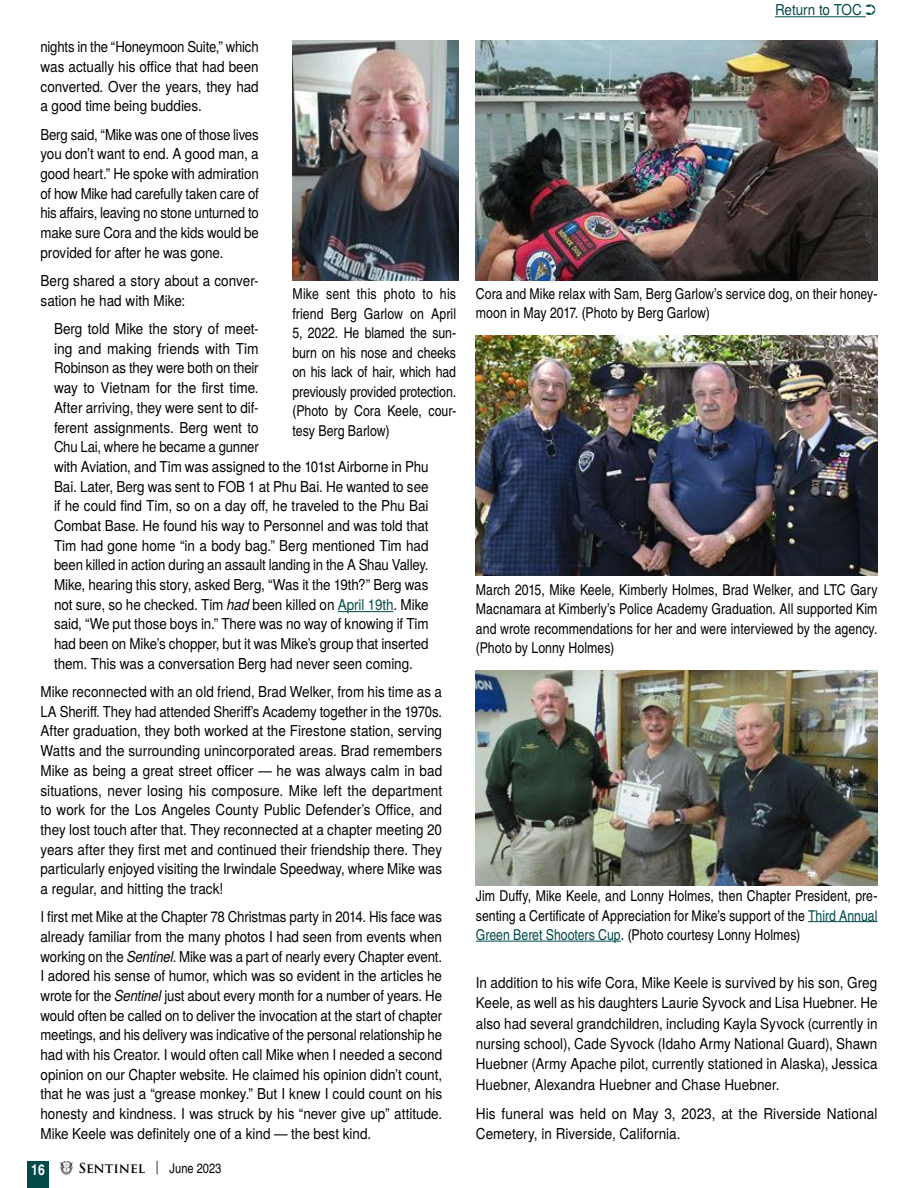
<style>
.page{position:relative;width:918px;height:1188px;background:#fff}
.page>*{position:absolute;margin:0;border:0;box-sizing:border-box;transform-origin:0 0}
.t1{font:15px/19.6px "Te X Gyre Heros";letter-spacing:-.005em;color:#000;scale:.9 1}
.t2{font:15px/19.6px "Te X Gyre Heros";letter-spacing:-.005em;color:#000;text-align:justify;scale:.89 1}
.t3{font:15px/19.5px "Te X Gyre Heros Condensed";color:#000;text-align:justify}
.t4{font:15px/19.6px "Te X Gyre Heros";letter-spacing:-.005em;color:#000;text-align:justify;scale:.88 1}
.t5{font:15px/20.2px "Te X Gyre Heros";letter-spacing:-.005em;color:#000;scale:.91 1}
.t6{font:15px "Te X Gyre Heros";letter-spacing:-.005em;color:#004a49;scale:.9 1}
.t7{font:700 15px "Te X Gyre Heros Condensed";color:#fff}
.t8{font:700 13.5px "Trajan Pro";color:#000}
.s1{font-style:italic}
.s2{color:#004a49}
.s3{font-weight:400}
.s4{font-family:"Te X Gyre Heros Condensed";font-weight:400}
</style>
<div class="page">
<svg style="left:59px;top:1161px;width:15px;height:14px"></svg>
<div style="left:27px;top:1161px;width:22px;height:27px;background:#004a49"></div>
<hr style="left:338px;top:611px;width:55px;height:1px;background:#004a49">
<img style="left:293px;top:40px;width:166px;height:241px">
<hr style="left:808px;top:921px;width:69px;height:1px;background:#004a49">
<hr style="left:476px;top:941px;width:145px;height:1px;background:#004a49">
<img style="left:476px;top:40px;width:402px;height:240px">
<img style="left:476px;top:336px;width:402px;height:240px">
<img style="left:476px;top:670px;width:402px;height:216px">
<hr style="left:775px;top:16px;width:91px;height:1px;background:#004a49">
<p class="t6" style="left:775px;top:-2px;width:114px">Return to TOC ➲</p>
<p class="t4" style="left:40px;top:36px;width:250px">nights in the “Honeymoon Suite,” which was actually his office that had been converted. Over the years, they had a good time being buddies.</p>
<p class="t4" style="left:40px;top:123px;width:250px">Berg said, “Mike was one of those lives you don’t want to end. A good man, a good heart.” He spoke with admiration of how Mike had carefully taken care of his affairs, leaving no stone unturned to make sure Cora and the kids would be provided for after he was gone.</p>
<p class="t1" style="left:40px;top:270px;width:244px">Berg shared a story about a conver&shy;sation he had with Mike:</p>
<p class="t1" style="left:54px;top:318px;width:418px">Berg told Mike the story of meet-<br>ing and making friends with Tim<br>Robinson as they were both on their<br>way to Vietnam for the first time.<br>After arriving, they were sent to dif-<br>ferent assignments. Berg went to<br>Chu Lai, where he became a gunner<br>with Aviation, and Tim was assigned to the 101st Airborne in Phu Bai. Later, Berg was sent to FOB 1 at Phu Bai. He wanted to see if he could find Tim, so on a day off, he traveled to the Phu Bai Combat Base. He found his way to Personnel and was told that Tim had gone home “in a body bag.” Berg mentioned Tim had been killed in action during an assault landing in the A Shau Valley.<br>Mike, hearing this story, asked Berg, “Was it the 19th?” Berg was not sure, so he checked. Tim <span class="s1">had</span> been killed on <span class="s2">April 19th</span>. Mike said, “We put those boys in.” There was no way of knowing if Tim had been on Mike’s chopper, but it was Mike’s group that inserted them. This was a conversation Berg had never seen coming.</p>
<p class="t1" style="left:40px;top:681px;width:448px;text-align:justify">Mike reconnected with an old friend, Brad Welker, from his time as a LA Sheriff. They had attended Sheriff’s Academy together in the 1970s.<br>After graduation, they both worked at the Firestone station, serving Watts and the surrounding unincorporated areas. Brad remembers Mike as being a great street officer — he was always calm in bad situations, never losing his composure. Mike left the department to work for the Los Angeles County Public Defender’s Office, and they lost touch after that. They reconnected at a chapter meeting 20 years after they first met and continued their friendship there. They particularly enjoyed visiting the Irwindale Speedway, where Mike was a regular, and hitting the track!</p>
<p class="t2" style="left:40px;top:906px;width:453px">I first met Mike at the Chapter 78 Christmas party in 2014. His face was already familiar from the many photos I had seen from events when working on the <span class="s1">Sentinel</span>. Mike was a part of nearly every Chapter event.<br>I adored his sense of humor, which was so evident in the articles he wrote for the <span class="s1">Sentinel</span> just about every month for a number of years. He would often be called on to deliver the invocation at the start of chapter meetings, and his delivery was indicative of the personal relationship he had with his Creator. I would often call Mike when I needed a second opinion on our Chapter website. He claimed his opinion didn’t count, that he was just a “grease monkey.” But I knew I could count on his honesty and kindness. I was struck by his “never give up” attitude.<br>Mike Keele was definitely one of a kind — the best kind.</p>
<p class="t3" style="left:293px;top:284px;width:165px">Mike sent this photo to his friend Berg Garlow on April 5, 2022. He blamed the sun&shy;burn on his nose and cheeks on his lack of hair, which had previously provided protection. (Photo by Cora Keele, cour&shy;tesy Berg Barlow)</p>
<p class="t3" style="left:476px;top:283px;width:403px">Cora and Mike relax with Sam, Berg Garlow’s service dog, on their honey&shy;moon in May 2017. (Photo by Berg Garlow)</p>
<p class="t3" style="left:476px;top:579px;width:403px">March 2015, Mike Keele, Kimberly Holmes, Brad Welker, and LTC Gary Macnamara at Kimberly’s Police Academy Graduation. All supported Kim and wrote recommendations for her and were interviewed by the agency. (Photo by Lonny Holmes)</p>
<p class="t3" style="left:476px;top:885px;width:403px">Jim Duffy, Mike Keele, and Lonny Holmes, then Chapter President, pre&shy;senting a Certificate of Appreciation for Mike’s support of the <span class="s2">Third Annual Green Beret Shooters Cup</span>. (Photo courtesy Lonny Holmes)</p>
<p class="t1" style="left:476px;top:971px;width:448px;line-height:20.2px;text-align:justify">In addition to his wife Cora, Mike Keele is survived by his son, Greg Keele, as well as his daughters Laurie Syvock and Lisa Huebner. He also had several grandchildren, including Kayla Syvock (currently in nursing school), Cade Syvock (Idaho Army National Guard), Shawn Huebner (Army Apache pilot, currently stationed in Alaska), Jessica Huebner, Alexandra Huebner and Chase Huebner.</p>
<p class="t5" style="left:476px;top:1102px;width:443px">His funeral was held on May 3, 2023, at the Riverside National<br>Cemetery, in Riverside, California.</p>
<p class="t7" style="left:31px;top:1159px;width:15px">16</p>
<p class="t8" style="left:78px;top:1159px;width:144px">SENTINEL <span class="s3">|</span> <span class="s4">June 2023</span></p>
</div>
